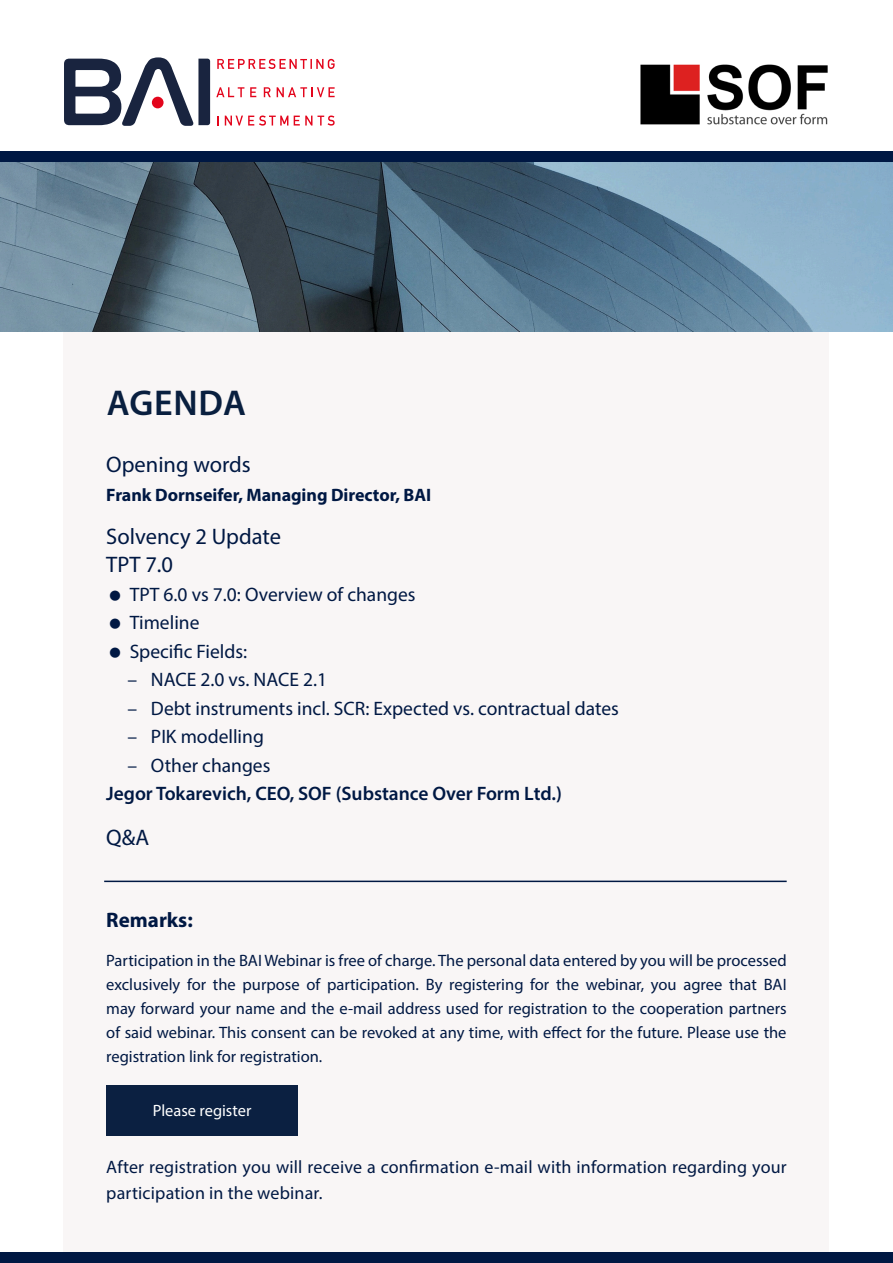
<style>
.page{position:relative;width:893px;height:1263px;background:#fff}
.page>*{position:absolute;margin:0;border:0;box-sizing:border-box;transform-origin:0 0}
.t1{font:600 36px "Myriad Pro";letter-spacing:.02em;color:#091f3f}
.Num_Liste{font:22.5px "Myriad Pro";color:#001843}
.Num_Liste-2{font:700 21px "Myriad Pro";color:#001843}
.t2{font:19.5px "Myriad Pro";color:#001843}
.Num_Liste-3{font:600 19.5px "Myriad Pro";letter-spacing:-.005em;color:#001843}
.t3{font:18px/25.5px "Myriad Pro";letter-spacing:.01em;color:#001843}
.t4{font:700 18px "Myriad Pro";letter-spacing:-.005em;color:#001843}
.t5{font:16.5px/24px "Myriad Pro";color:#001843;text-align:justify}
.t6{font:16.35px "Myriad Pro";color:#fff}
</style>
<div class="page">
<div style="left:64px;top:331px;width:765px;height:932px;background:#f9f6f6"></div>
<div style="left:0;top:1252px;width:893px;height:11px;background:#001843"></div>
<img style="left:0;top:162px;width:893px;height:169px">
<div style="left:0;top:151px;width:893px;height:11px;background:#001843"></div>
<svg style="left:64px;top:57px;width:146px;height:69px"></svg>
<div style="left:152px;top:97px;width:12px;height:11px;background:#e3051c;border-radius:50%"></div>
<svg style="left:217px;top:116px;width:2px;height:10px"></svg>
<svg style="left:294px;top:116px;width:41px;height:10px"></svg>
<svg style="left:216px;top:87px;width:28px;height:10px"></svg>
<svg style="left:250px;top:87px;width:6px;height:10px"></svg>
<svg style="left:264px;top:87px;width:7px;height:10px"></svg>
<svg style="left:225px;top:116px;width:63px;height:10px"></svg>
<svg style="left:277px;top:87px;width:58px;height:10px"></svg>
<svg style="left:217px;top:59px;width:118px;height:10px"></svg>
<div style="left:106px;top:1085px;width:192px;height:51px;background:#0b2041"></div>
<hr style="left:104px;top:881px;width:683px;height:1px;background:#001843">
<img style="left:640px;top:64px;width:188px;height:61px">
<p class="t1" style="left:107px;top:380px;width:141px">AGENDA</p>
<p class="Num_Liste" style="left:106px;top:451px;width:146px">Opening words</p>
<p class="t4" style="left:106px;top:483px;width:326px">Frank Dornseifer, Managing Director, BAI</p>
<p class="Num_Liste" style="left:106px;top:522px;width:176px">Solvency 2 Update</p>
<p class="Num_Liste" style="left:106px;top:551px;width:68px">TPT 7.0</p>
<p class="t2" style="left:130px;top:582px;width:287px">TPT 6.0 vs 7.0: Overview of changes</p>
<p class="t2" style="left:130px;top:611px;width:71px">Timeline</p>
<p class="t2" style="left:130px;top:639px;width:119px">Specific Fields:</p>
<p class="t2" style="left:128px;top:668px;width:201px">– NACE 2.0 vs. NACE 2.1</p>
<p class="t2" style="left:128px;top:696px;width:493px">– Debt instruments incl. SCR: Expected vs. contractual dates</p>
<p class="t2" style="left:128px;top:725px;width:138px">– PIK modelling</p>
<p class="t2" style="left:128px;top:753px;width:144px">– Other changes</p>
<p class="Num_Liste-3" style="left:106px;top:781px;width:457px">Jegor Tokarevich, CEO, SOF (Substance Over Form Ltd.)</p>
<p class="Num_Liste" style="left:106px;top:824px;width:44px">Q&amp;A</p>
<p class="Num_Liste-2" style="left:106px;top:906px;width:88px">Remarks:</p>
<p class="t5" style="left:106px;top:948px;width:682px">Participation in the BAI Webinar is free of charge. The personal data entered by you will be processed exclusively for the purpose of participation. By registering for the webinar, you agree that BAI may forward your name and the e-mail address used for registration to the cooperation partners of said webinar. This consent can be revoked at any time, with effect for the future. Please use the registration link for registration.</p>
<p class="t6" style="left:153px;top:1101px;width:100px">Please register</p>
<p class="t3" style="left:106px;top:1154px;width:682px">After registration you will receive a confirmation e-mail with information regarding your participation in the webinar.</p>
</div>
